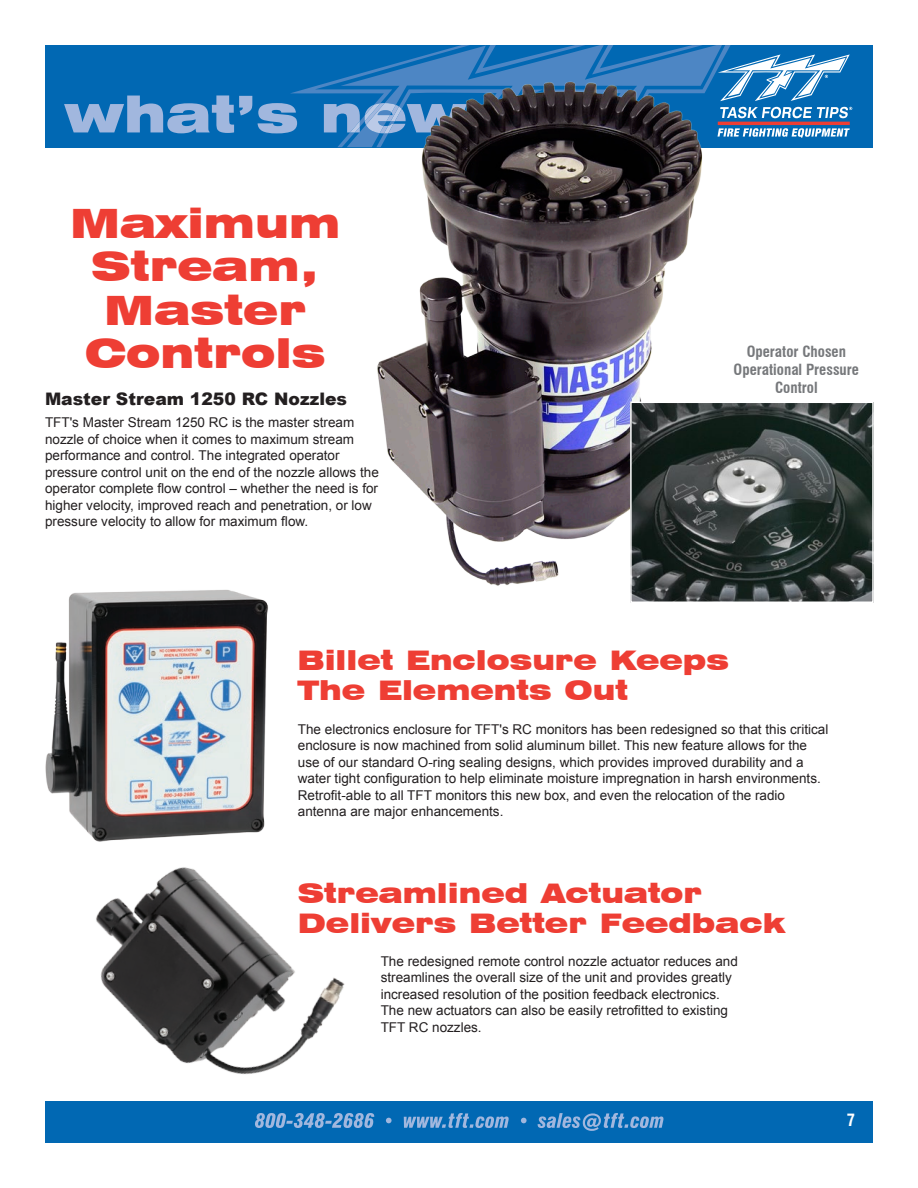
<style>
.page{position:relative;width:918px;height:1188px;background:#fff}
.page>*{position:absolute;margin:0;border:0;box-sizing:border-box;transform-origin:0 0}
.benefit_headings{font:900 expanded 40.5px/43.5px "Swiss 721 BT";color:#ee3e34;text-align:center}
.benefit_headings-2{font:900 expanded 27px/30px "Swiss 721 BT";color:#ee3e34}
.product_head{font:900 17.25px "Arial";color:#231f20}
.t1{font:700 condensed 16.5px "Swiss 721 BT";color:#fff}
.call_outs{font:700 condensed 15px/18px "Swiss 721 BT";color:#76787b;text-align:center}
.Bullets{font:13.5px/16.5px "Arial";color:#231f20}
</style>
<div class="page">
<div style="left:45px;top:1102px;width:828px;height:41px;background:#0168b3"></div>
<svg style="left:255px;top:1113px;width:119px;height:15px"></svg>
<svg style="left:386px;top:1118px;width:6px;height:5px"></svg>
<svg style="left:404px;top:1113px;width:105px;height:15px"></svg>
<svg style="left:521px;top:1118px;width:6px;height:5px"></svg>
<svg style="left:538px;top:1113px;width:125px;height:18px"></svg>
<div style="left:45px;top:45px;width:828px;height:102px;background:#0168b3"></div>
<svg style="left:64px;top:95px;width:188px;height:38px"></svg>
<svg style="left:258px;top:45px;width:594px;height:102px"></svg>
<img style="left:45px;top:867px;width:328px;height:252px">
<img style="left:45px;top:590px;width:223px;height:252px">
<img style="left:365px;top:71px;width:353px;height:515px">
<img style="left:633px;top:405px;width:238px;height:195px">
<div style="left:630px;top:402px;width:244px;height:201px;border:2px solid #fff"></div>
<p class="benefit_headings" style="left:70px;top:201px;width:272px">Maximum<br>Stream,<br>Master<br>Controls</p>
<p class="product_head" style="left:45px;top:386px;width:304px">Master Stream 1250 RC Nozzles</p>
<p class="Bullets" style="left:45px;top:414px;width:335px">TFT's Master Stream 1250 RC is the master stream nozzle of choice when it comes to maximum stream performance and control. The integrated operator pressure control unit on the end of the nozzle allows the operator complete flow control – whether the need is for higher velocity, improved reach and penetration, or low pressure velocity to allow for maximum flow.</p>
<p class="call_outs" style="left:734px;top:343px;width:127px">Operator Chosen<br>Operational Pressure<br>Control</p>
<p class="benefit_headings-2" style="left:298px;top:645px;width:433px">Billet Enclosure Keeps<br>The Elements Out</p>
<p class="Bullets" style="left:298px;top:721px;width:532px">The electronics enclosure for TFT's RC monitors has been redesigned so that this critical enclosure is now machined from solid aluminum billet. This new feature allows for the use of our standard O-ring sealing designs, which provides improved durability and a water tight configuration to help eliminate moisture impregnation in harsh environments.<br>Retrofit-able to all TFT monitors this new box, and even the relocation of the radio antenna are major enhancements.</p>
<p class="benefit_headings-2" style="left:298px;top:878px;width:406px">Streamlined Actuator</p>
<p class="benefit_headings-2" style="left:298px;top:908px;width:489px">Delivers Better Feedback</p>
<p class="Bullets" style="left:381px;top:953px;width:359px">The redesigned remote control nozzle actuator reduces and streamlines the overall size of the unit and provides greatly increased resolution of the position feedback electronics.<br>The new actuators can also be easily retrofitted to existing TFT RC nozzles.</p>
<p class="t1" style="left:847px;top:1110px;width:10px">7</p>
</div>
